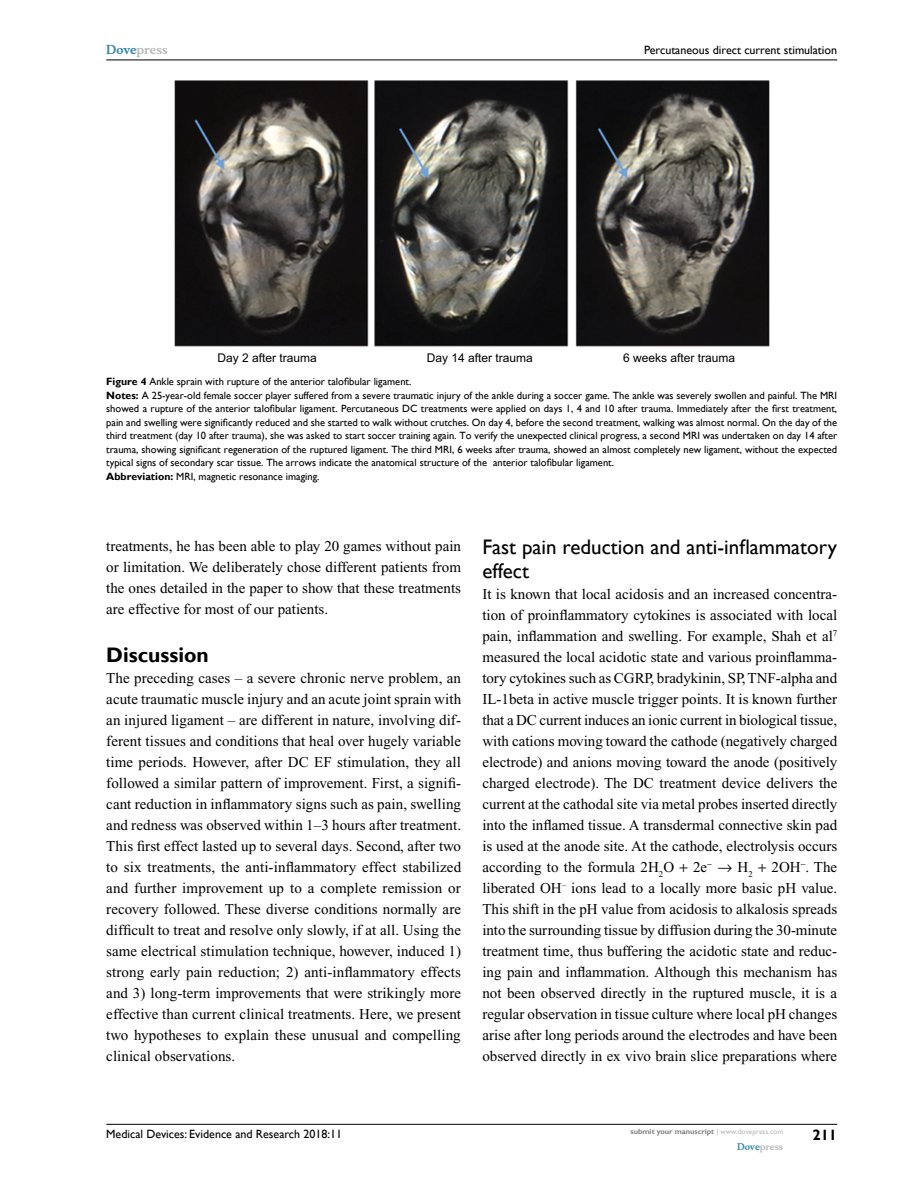
<style>
.page{position:relative;width:918px;height:1188px;background:#fff}
.page>*{position:absolute;margin:0;border:0;box-sizing:border-box;transform-origin:0 0}
.t1{font:21px/24px "Gill Sans";color:#000}
.t2{font:700 21px "Gill Sans";color:#000}
.t3{font:15px/21px "Times New Roman";color:#000;text-align:justify}
.t4{font:700 15px "Gill Sans";color:#000}
.t5{font:12px "Gill Sans";color:#000}
.t6{font:12px "Arial";color:#000}
.t7{font:700 12px "Musee";color:#b8babc}
.t8{font:10.5px/13.5px "Gill Sans";color:#000}
.t9{font:700 9px "Musee";color:#b8babc}
.t10{font:700 7.5px "Gill Sans";color:#808285}
.s1{color:#3785ad}
.s2{font-weight:700}
.s3{font-weight:400;color:#b8babc}
</style>
<div class="page">
<hr style="left:106px;top:1124px;width:731px;height:1px;background:#000">
<hr style="left:106px;top:60px;width:731px;height:1px;background:#000">
<img style="left:174px;top:81px;width:595px;height:265px">
<p class="t7" style="left:106px;top:43px;width:63px"><span class="s1">Dove</span>press</p>
<p class="t5" style="left:644px;top:43px;width:195px">Percutaneous direct current stimulation</p>
<p class="t6" style="left:217px;top:349px;width:101px">Day 2 after trauma</p>
<p class="t6" style="left:427px;top:349px;width:108px">Day 14 after trauma</p>
<p class="t6" style="left:623px;top:349px;width:114px">6 weeks after trauma</p>
<p class="t8" style="left:106px;top:375px;width:732px"><span class="s2">Figure 4</span> Ankle sprain with rupture of the anterior talofibular ligament.<br><span class="s2">Notes:</span> A 25-year-old female soccer player suffered from a severe traumatic injury of the ankle during a soccer game. The ankle was severely swollen and painful. The MRI showed a rupture of the anterior talofibular ligament. Percutaneous DC treatments were applied on days 1, 4 and 10 after trauma. Immediately after the first treatment, pain and swelling were significantly reduced and she started to walk without crutches. On day 4, before the second treatment, walking was almost normal. On the day of the third treatment (day 10 after trauma), she was asked to start soccer training again. To verify the unexpected clinical progress, a second MRI was undertaken on day 14 after trauma, showing significant regeneration of the ruptured ligament. The third MRI, 6 weeks after trauma, showed an almost completely new ligament, without the expected typical signs of secondary scar tissue. The arrows indicate the anatomical structure of the anterior talofibular ligament.<br><span class="s2">Abbreviation:</span> MRI, magnetic resonance imaging.</p>
<p class="t3" style="left:106px;top:536px;width:356px">treatments, he has been able to play 20 games without pain or limitation. We deliberately chose different patients from the ones detailed in the paper to show that these treatments are effective for most of our patients.</p>
<h1 class="t2" style="left:106px;top:642px;width:104px">Discussion</h1>
<p class="t3" style="left:106px;top:668px;width:356px">The preceding cases – a severe chronic nerve problem, an acute traumatic muscle injury and an acute joint sprain with an injured ligament – are different in nature, involving dif&shy;ferent tissues and conditions that heal over hugely variable time periods. However, after DC EF stimulation, they all followed a similar pattern of improvement. First, a signifi&shy;cant reduction in inflammatory signs such as pain, swelling and redness was observed within 1–3 hours after treatment.<br>This first effect lasted up to several days. Second, after two to six treatments, the anti-inflammatory effect stabilized and further improvement up to a complete remission or recovery followed. These diverse conditions normally are difficult to treat and resolve only slowly, if at all. Using the same electrical stimulation technique, however, induced 1) strong early pain reduction; 2) anti-inflammatory effects and 3) long-term improvements that were strikingly more effective than current clinical treatments. Here, we present two hypotheses to explain these unusual and compelling clinical observations.</p>
<h1 class="t1" style="left:482px;top:535px;width:356px">Fast pain reduction and anti-inflammatory effect</h1>
<p class="t3" style="left:482px;top:583px;width:356px">It is known that local acidosis and an increased concentra&shy;tion of proinflammatory cytokines is associated with local pain, inflammation and swelling. For example, Shah et al<sup>7 </sup>measured the local acidotic state and various proinflamma&shy;tory cytokines such as CGRP, bradykinin, SP, TNF-alpha and IL-1beta in active muscle trigger points. It is known further that a DC current induces an ionic current in biological tissue, with cations moving toward the cathode (negatively charged electrode) and anions moving toward the anode (positively charged electrode). The DC treatment device delivers the current at the cathodal site via metal probes inserted directly into the inflamed tissue. A transdermal connective skin pad is used at the anode site. At the cathode, electrolysis occurs according to the formula 2H<sub>2</sub>O</p>
<p class="t3" style="left:482px;top:856px;width:356px;text-indent:289px">2OH . The liberated OH<sup>–</sup> ions lead to a locally more basic pH value.<br>This shift in the pH value from acidosis to alkalosis spreads into the surrounding tissue by diffusion during the 30-minute treatment time, thus buffering the acidotic state and reduc&shy;ing pain and inflammation. Although this mechanism has not been observed directly in the ruptured muscle, it is a regular observation in tissue culture where local pH changes arise after long periods around the electrodes and have been observed directly in ex vivo brain slice preparations where</p>
<p class="t3" style="left:693px;top:856px;width:61px">2e → H<sub>2</sub></p>
<p class="t5" style="left:106px;top:1127px;width:237px">Medical Devices: Evidence and Research 2018:11</p>
<p class="t10" style="left:631px;top:1127px;width:154px">submit your manuscript <span class="s3">| www.dovepress.com</span></p>
<p class="t9" style="left:737px;top:1141px;width:48px"><span class="s1">Dove</span>press</p>
<p class="t4" style="left:812px;top:1126px;width:26px">211</p>
</div>
